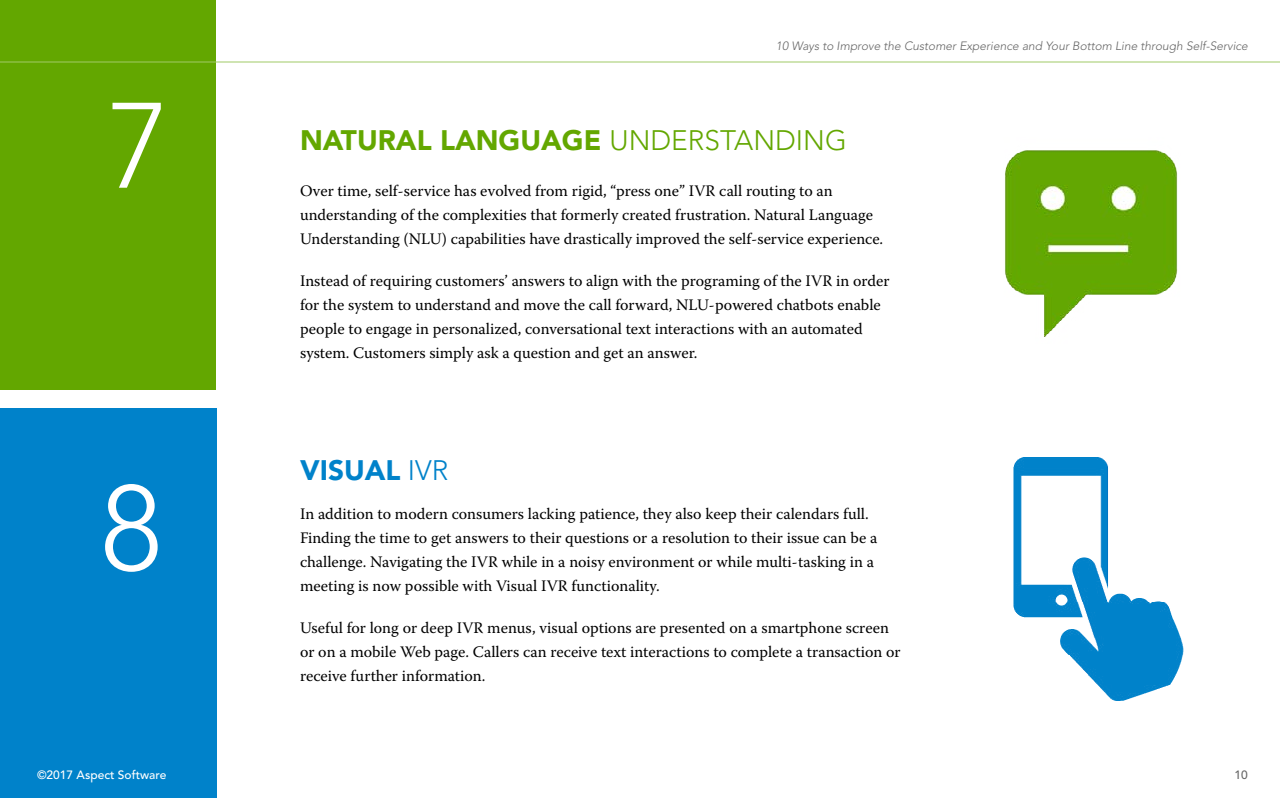
<style>
.page{position:relative;width:1280px;height:800px;background:#fff}
.page>*{position:absolute;margin:0;border:0;box-sizing:border-box;transform-origin:0 0}
.t1{font:300 120px "Avenir LT Std";color:#fff}
.t2{font:900 28px "Avenir LT Std";color:#63a700}
.t3{font:900 28px "Avenir LT Std";color:#0082ca}
.t4{font:16px/24px "Warnock Pro";color:#000}
.t5{font:italic 300 12px "Avenir LT Std";color:#666}
.t6{font:500 12px "Avenir LT Std";color:#fff}
.t7{font:500 12px "Avenir LT Std";color:#666}
.s1{font-weight:300}
</style>
<div class="page">
<div style="left:0;top:408px;width:217px;height:390px;background:#0082ca"></div>
<div style="left:0;top:0;width:216px;height:390px;background:#63a700"></div>
<img style="left:1005px;top:150px;width:173px;height:187px">
<img style="left:1013px;top:457px;width:171px;height:244px">
<hr style="left:0;top:62px;width:1280px;height:1px;background:#a1ca66">
<h1 class="t1" style="left:108px;top:76px;width:64px">7</h1>
<h1 class="t1" style="left:100px;top:459px;width:64px">8</h1>
<p class="t5" style="left:776px;top:39px;width:474px">10 Ways to Improve the Customer Experience and Your Bottom Line through Self-Service</p>
<h2 class="t2" style="left:300px;top:123px;width:548px">NATURAL LANGUAGE <span class="s1">UNDERSTANDING</span></h2>
<p class="t4" style="left:300px;top:178px;width:585px">Over time, self-service has evolved from rigid, “press one” IVR call routing to an understanding of the complexities that formerly created frustration. Natural Language<br>Understanding (NLU) capabilities have drastically improved the self-service experience.</p>
<p class="t4" style="left:300px;top:268px;width:591px">Instead of requiring customers’ answers to align with the programing of the IVR in order for the system to understand and move the call forward, NLU-powered chatbots enable people to engage in personalized, conversational text interactions with an automated system. Customers simply ask a question and get an answer.</p>
<h2 class="t3" style="left:300px;top:453px;width:150px">VISUAL <span class="s1">IVR</span></h2>
<p class="t4" style="left:300px;top:501px;width:579px">In addition to modern consumers lacking patience, they also keep their calendars full.<br>Finding the time to get answers to their questions or a resolution to their issue can be a challenge. Navigating the IVR while in a noisy environment or while multi-tasking in a meeting is now possible with Visual IVR functionality.</p>
<p class="t4" style="left:300px;top:615px;width:602px">Useful for long or deep IVR menus, visual options are presented on a smartphone screen or on a mobile Web page. Callers can receive text interactions to complete a transaction or receive further information.</p>
<p class="t6" style="left:37px;top:768px;width:131px">©2017 Aspect Software</p>
<p class="t7" style="left:1235px;top:768px;width:15px">10</p>
</div>
